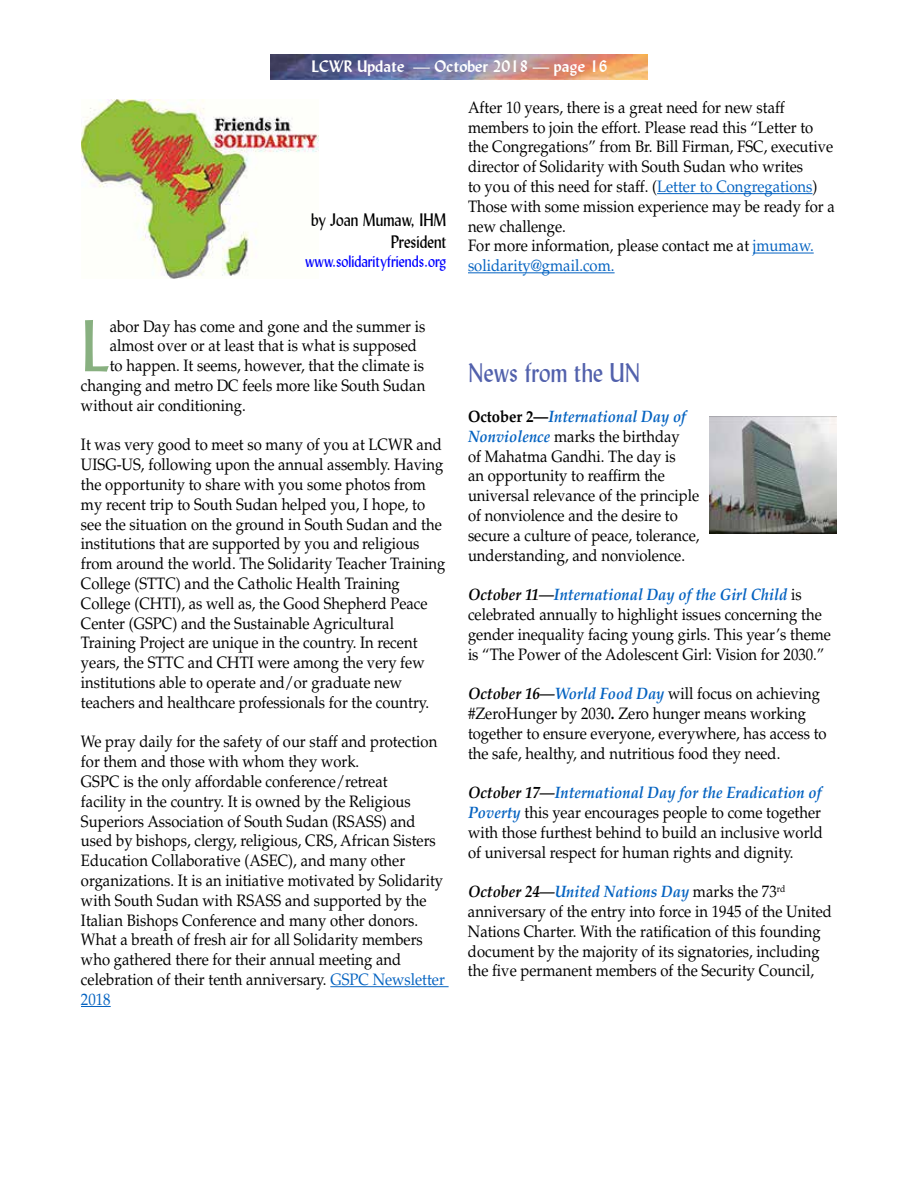
<style>
.page{position:relative;width:918px;height:1188px;background:#fff}
.page>*{position:absolute;margin:0;border:0;box-sizing:border-box;transform-origin:0 0}
.t1{font:72.45px "Lydian BT";color:#88b080;scale:.9 1}
.t2{font:27px "Lydian BT";color:#5261ac;scale:.9 1}
.t3{font:18px/21.6px "Lydian BT";color:#000;text-align:right;scale:.9 1}
.t4{font:16.5px/19.8px "Palatino LT Std";color:#000;scale:.9 1}
.t5{font:700 16.5px "Lydian BT";color:#fff}
.t6{font:16.5px "Lydian BT";color:#00f;scale:.9 1}
.s1{color:#0563c1}
.s2{font-weight:700}
.s3{font-weight:700;font-style:italic;color:#0563c1}
.s4{font-weight:700;font-style:italic}
</style>
<div class="page">
<img style="left:271px;top:54px;width:377px;height:26px">
<img style="left:81px;top:99px;width:238px;height:180px">
<img style="left:709px;top:417px;width:128px;height:117px">
<hr style="left:330px;top:986px;width:119px;height:1px;background:#0563c1">
<hr style="left:81px;top:1006px;width:30px;height:1px;background:#0563c1">
<hr style="left:657px;top:193px;width:155px;height:1px;background:#0563c1">
<hr style="left:753px;top:253px;width:61px;height:1px;background:#0563c1">
<hr style="left:468px;top:272px;width:147px;height:1px;background:#0563c1">
<p class="t5" style="left:311px;top:56px;width:298px">LCWR Update — October 2018 — page 16</p>
<p class="t3" style="left:311px;top:209px;width:152px">by Joan Mumaw, IHM<br>President</p>
<p class="t6" style="left:305px;top:252px;width:159px">www.solidarityfriends.org</p>
<h1 class="t1" style="left:81px;top:301px;width:34px">L</h1>
<p class="t4" style="left:110px;top:316px;width:352px">abor Day has come and gone and the summer is</p>
<p class="t4" style="left:110px;top:336px;width:343px">almost over or at least that is what is supposed</p>
<p class="t4" style="left:110px;top:356px;width:351px">to happen. It seems, however, that the climate is</p>
<p class="t4" style="left:81px;top:376px;width:384px">changing and metro DC feels more like South Sudan</p>
<p class="t4" style="left:81px;top:396px;width:185px">without air conditioning.</p>
<p class="t4" style="left:81px;top:435px;width:407px">It was very good to meet so many of you at LCWR and UISG-US, following upon the annual assembly. Having the opportunity to share with you some photos from my recent trip to South Sudan helped you, I hope, to see the situation on the ground in South Sudan and the institutions that are supported by you and religious from around the world. The Solidarity Teacher Training College (STTC) and the Catholic Health Training College (CHTI), as well as, the Good Shepherd Peace Center (GSPC) and the Sustainable Agricultural Training Project are unique in the country. In recent years, the STTC and CHTI were among the very few institutions able to operate and/or graduate new teachers and healthcare professionals for the country.</p>
<p class="t4" style="left:81px;top:732px;width:406px">We pray daily for the safety of our staff and protection for them and those with whom they work.<br>GSPC is the only affordable conference/retreat<br>facility in the country. It is owned by the Religious Superiors Association of South Sudan (RSASS) and used by bishops, clergy, religious, CRS, African Sisters Education Collaborative (ASEC), and many other organizations. It is an initiative motivated by Solidarity with South Sudan with RSASS and supported by the Italian Bishops Conference and many other donors.<br>What a breath of fresh air for all Solidarity members who gathered there for their annual meeting and celebration of their tenth anniversary. <span class="s1">GSPC Newsletter 2018</span></p>
<p class="t4" style="left:468px;top:98px;width:409px">After 10 years, there is a great need for new staff members to join the effort. Please read this “Letter to the Congregations” from Br. Bill Firman, FSC, executive director of Solidarity with South Sudan who writes<br>to you of this need for staff. (<span class="s1">Letter to Congregations</span>)<br>Those with some mission experience may be ready for a new challenge.<br>For more information, please contact me at <span class="s1">jmumaw. solidarity@gmail.com.</span></p>
<h2 class="t2" style="left:468px;top:356px;width:193px">News from the UN</h2>
<p class="t4" style="left:468px;top:407px;width:259px"><span class="s2">October 2—</span><span class="s3">International Day of Nonviolence</span> marks the birthday<br>of Mahatma Gandhi. The day is<br>an opportunity to reaffirm the universal relevance of the principle of nonviolence and the desire to secure a culture of peace, tolerance, understanding, and nonviolence.</p>
<p class="t4" style="left:468px;top:585px;width:405px"><span class="s4">October 11—</span><span class="s3">International Day of the Girl Child</span> is celebrated annually to highlight issues concerning the gender inequality facing young girls. This year’s theme is “The Power of the Adolescent Girl: Vision for 2030.”</p>
<p class="t4" style="left:468px;top:684px;width:400px"><span class="s4">October 16—</span><span class="s3">World Food Day</span> will focus on achieving #ZeroHunger by 2030<span class="s2">.</span> Zero hunger means working together to ensure everyone, everywhere, has access to the safe, healthy, and nutritious food they need.</p>
<p class="t4" style="left:468px;top:783px;width:396px;text-align:justify"><span class="s4">October 17—</span><span class="s3">International Day for the Eradication of Poverty</span> this year encourages people to come together with those furthest behind to build an inclusive world of universal respect for human rights and dignity.</p>
<p class="t4" style="left:468px;top:882px;width:406px"><span class="s4">October 24—</span><span class="s3">United Nations Day</span> marks the 73<sup>rd </sup>anniversary of the entry into force in 1945 of the United Nations Charter. With the ratification of this founding document by the majority of its signatories, including the five permanent members of the Security Council,</p>
</div>
